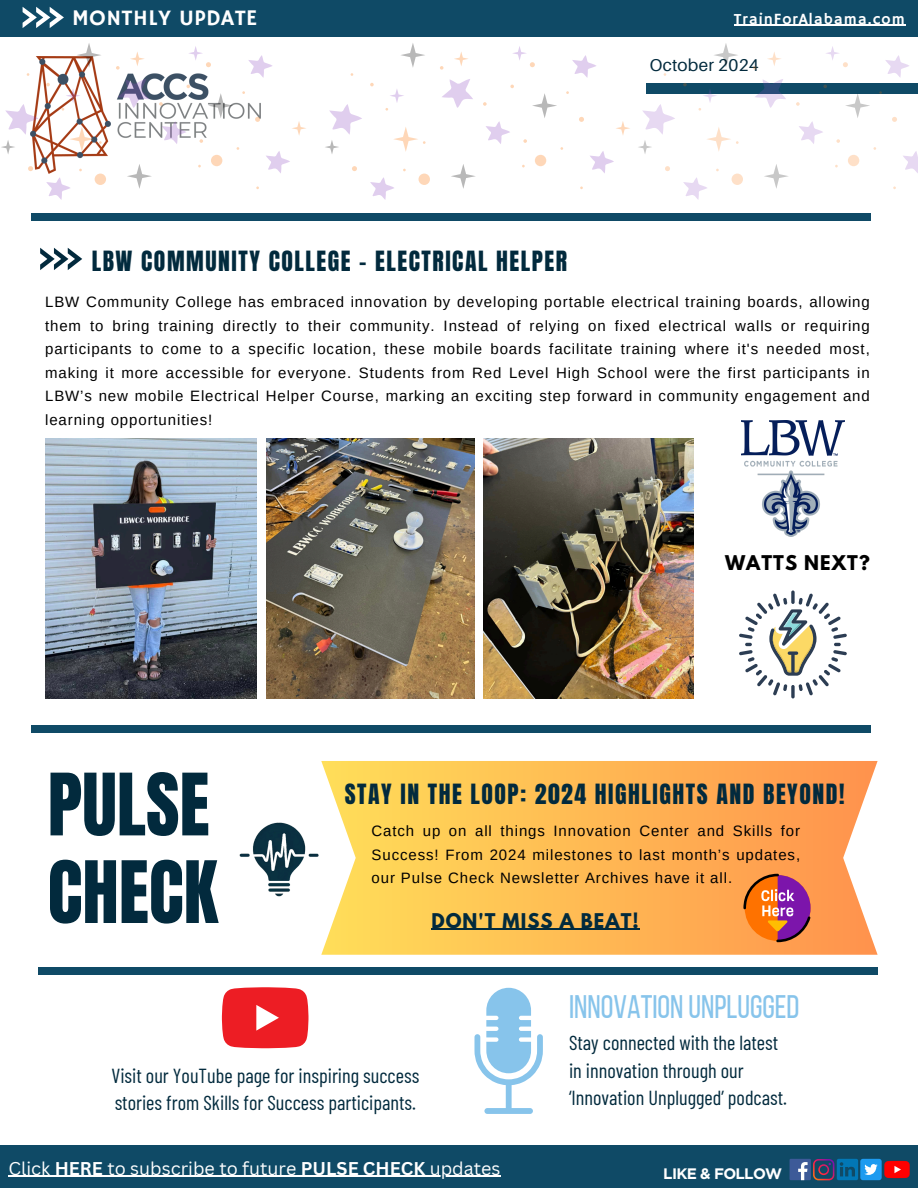
<style>
.page{position:relative;width:918px;height:1188px;background:#fff}
.page>*{position:absolute;margin:0;border:0;box-sizing:border-box;transform-origin:0 0}
.t1{font:73.05px/87.6px "Anton";color:#022a3d}
.t2{font:32.55px "Bebas Neue";color:#87c4eb}
.t3{font:23.7px "Anton";letter-spacing:.065em;color:#022a3d}
.t4{font:22.35px "Hammersmith One";letter-spacing:.015em;color:#fff}
.t5{font:20.25px/27.5px "Barlow Condensed";color:#022a3d}
.t6{font:18px "Canva Sans";color:#fff}
.t7{font:700 18px "League Spartan";letter-spacing:.06em;color:#022a3d}
.t8{font:700 18px "League Spartan";letter-spacing:.06em;color:#000}
.t9{font:17.1px "Aileron";letter-spacing:.015em;color:#022a3d}
.t10{font:15.6px "Hammersmith One";letter-spacing:.065em;color:#fff}
.t11{font:700 15.15px "Gotham";letter-spacing:-.045em;color:#fff}
.t12{font:15px/23.7px "Arimo";letter-spacing:.06em;color:#000;text-align:justify}
.s1{font-weight:700}
</style>
<div class="page">
<div style="left:646px;top:84px;width:272px;height:10px;background:#0f4a66"></div>
<div style="left:0;top:0;width:918px;height:37px;background:#0f4a66"></div>
<svg style="left:23px;top:7px;width:41px;height:21px"></svg>
<div style="left:0;top:1145px;width:918px;height:43px;background:#0f4a66"></div>
<img style="left:33px;top:56px;width:228px;height:117px">
<div style="left:790px;top:1159px;width:21px;height:21px;background:#3d5a98"></div>
<svg style="left:798px;top:1159px;width:60px;height:21px"></svg>
<div style="left:860px;top:1159px;width:22px;height:21px;background:#1d9bf0;border-radius:3px"></div>
<svg style="left:864px;top:1164px;width:14px;height:11px"></svg>
<img style="left:884px;top:1160px;width:25px;height:19px">
<div style="left:38px;top:967px;width:840px;height:8px;background:#0f4a66"></div>
<svg style="left:474px;top:988px;width:69px;height:126px"></svg>
<svg style="left:222px;top:987px;width:86px;height:61px;background:#ee363c"></svg>
<svg style="left:266px;top:151px;width:24px;height:22px"></svg>
<svg style="left:46px;top:177px;width:24px;height:23px"></svg>
<svg style="left:248px;top:55px;width:25px;height:23px"></svg>
<svg style="left:162px;top:121px;width:24px;height:23px"></svg>
<svg style="left:118px;top:79px;width:31px;height:29px"></svg>
<svg style="left:255px;top:117px;width:5px;height:5px"></svg>
<svg style="left:28px;top:166px;width:5px;height:5px"></svg>
<div style="left:211px;top:155px;width:11px;height:11px;background:#fed7b8;border-radius:50%"></div>
<div style="left:95px;top:174px;width:11px;height:11px;background:#fed7b8;border-radius:50%"></div>
<svg style="left:200px;top:139px;width:3px;height:4px"></svg>
<svg style="left:159px;top:102px;width:4px;height:4px"></svg>
<svg style="left:46px;top:83px;width:4px;height:3px"></svg>
<svg style="left:186px;top:85px;width:4px;height:3px"></svg>
<svg style="left:116px;top:66px;width:4px;height:4px"></svg>
<svg style="left:208px;top:93px;width:25px;height:25px"></svg>
<svg style="left:127px;top:164px;width:25px;height:25px"></svg>
<svg style="left:69px;top:127px;width:33px;height:25px"></svg>
<svg style="left:76px;top:43px;width:26px;height:25px"></svg>
<svg style="left:292px;top:121px;width:14px;height:14px"></svg>
<svg style="left:188px;top:46px;width:23px;height:21px"></svg>
<svg style="left:62px;top:88px;width:19px;height:23px"></svg>
<svg style="left:130px;top:52px;width:15px;height:14px"></svg>
<svg style="left:1px;top:104px;width:37px;height:51px"></svg>
<svg style="left:590px;top:151px;width:24px;height:22px"></svg>
<svg style="left:370px;top:177px;width:24px;height:23px"></svg>
<svg style="left:572px;top:55px;width:24px;height:23px"></svg>
<svg style="left:486px;top:121px;width:24px;height:23px"></svg>
<svg style="left:442px;top:79px;width:31px;height:29px"></svg>
<svg style="left:579px;top:117px;width:5px;height:5px"></svg>
<svg style="left:352px;top:166px;width:5px;height:5px"></svg>
<div style="left:535px;top:155px;width:11px;height:11px;background:#fed7b8;border-radius:50%"></div>
<div style="left:419px;top:174px;width:11px;height:11px;background:#fed7b8;border-radius:50%"></div>
<svg style="left:523px;top:139px;width:4px;height:4px"></svg>
<svg style="left:483px;top:102px;width:4px;height:4px"></svg>
<svg style="left:370px;top:83px;width:4px;height:3px"></svg>
<svg style="left:510px;top:85px;width:4px;height:3px"></svg>
<svg style="left:440px;top:66px;width:3px;height:4px"></svg>
<svg style="left:532px;top:93px;width:25px;height:25px"></svg>
<svg style="left:451px;top:164px;width:25px;height:25px"></svg>
<svg style="left:394px;top:127px;width:32px;height:25px"></svg>
<svg style="left:401px;top:43px;width:24px;height:24px"></svg>
<svg style="left:616px;top:121px;width:14px;height:14px"></svg>
<svg style="left:513px;top:46px;width:22px;height:21px"></svg>
<svg style="left:385px;top:89px;width:19px;height:22px"></svg>
<svg style="left:454px;top:52px;width:14px;height:14px"></svg>
<svg style="left:325px;top:104px;width:37px;height:50px"></svg>
<svg style="left:903px;top:151px;width:15px;height:22px"></svg>
<svg style="left:683px;top:177px;width:24px;height:23px"></svg>
<svg style="left:885px;top:55px;width:24px;height:23px"></svg>
<svg style="left:799px;top:121px;width:24px;height:23px"></svg>
<svg style="left:754px;top:79px;width:32px;height:29px"></svg>
<svg style="left:892px;top:117px;width:5px;height:5px"></svg>
<svg style="left:665px;top:166px;width:5px;height:5px"></svg>
<div style="left:848px;top:155px;width:11px;height:11px;background:#fee0c8;border-radius:50%"></div>
<div style="left:732px;top:174px;width:11px;height:11px;background:#fee0c8;border-radius:50%"></div>
<svg style="left:836px;top:139px;width:4px;height:4px"></svg>
<svg style="left:796px;top:102px;width:4px;height:4px"></svg>
<svg style="left:683px;top:83px;width:4px;height:3px"></svg>
<svg style="left:753px;top:66px;width:4px;height:4px"></svg>
<svg style="left:845px;top:94px;width:25px;height:24px"></svg>
<svg style="left:764px;top:164px;width:24px;height:25px"></svg>
<svg style="left:707px;top:127px;width:32px;height:24px"></svg>
<svg style="left:714px;top:43px;width:24px;height:24px"></svg>
<svg style="left:826px;top:46px;width:22px;height:21px"></svg>
<svg style="left:698px;top:90px;width:19px;height:21px"></svg>
<svg style="left:767px;top:52px;width:14px;height:14px"></svg>
<svg style="left:638px;top:104px;width:37px;height:50px"></svg>
<div style="left:31px;top:214px;width:839px;height:7px;background:#0f4a66"></div>
<svg style="left:40px;top:248px;width:42px;height:22px"></svg>
<img style="left:483px;top:439px;width:211px;height:260px">
<img style="left:266px;top:439px;width:208px;height:259px">
<img style="left:45px;top:439px;width:212px;height:260px">
<img style="left:742px;top:421px;width:102px;height:116px">
<svg style="left:791px;top:685px;width:4px;height:13px"></svg>
<svg style="left:739px;top:593px;width:108px;height:102px"></svg>
<div style="left:32px;top:726px;width:839px;height:7px;background:#0f4a66"></div>
<svg style="left:321px;top:761px;width:557px;height:194px;background:#febd5e"></svg>
<img style="left:239px;top:819px;width:83px;height:80px">
<svg style="left:743px;top:874px;width:68px;height:68px;background:#c86559"></svg>
<hr style="left:734px;top:25px;width:172px;height:1px;background:#fff">
<hr style="left:9px;top:1176px;width:46px;height:1px;background:#fff">
<hr style="left:55px;top:1176px;width:48px;height:1px;background:#fff">
<hr style="left:103px;top:1176px;width:198px;height:1px;background:#fff">
<hr style="left:301px;top:1176px;width:124px;height:1px;background:#fff">
<hr style="left:425px;top:1176px;width:76px;height:1px;background:#fff">
<hr style="left:431px;top:929px;width:209px;height:1px;background:#022a3d">
<p class="t4" style="left:72px;top:5px;width:187px">MONTHLY UPDATE</p>
<p class="t10" style="left:734px;top:10px;width:172px">TrainForAlabama.com</p>
<p class="t9" style="left:650px;top:55px;width:110px">October 2024</p>
<p class="t3" style="left:92px;top:244px;width:477px">LBW COMMUNITY COLLEGE - ELECTRICAL HELPER</p>
<p class="t12" style="left:45px;top:290px;width:826px">LBW Community College has embraced innovation by developing portable electrical training boards, allowing them to bring training directly to their community. Instead of relying on fixed electrical walls or requiring participants to come to a specific location, these mobile boards facilitate training where it's needed most, making it more accessible for everyone. Students from Red Level High School were the first participants in LBW’s new mobile Electrical Helper Course, marking an exciting step forward in community engagement and learning opportunities!</p>
<h1 class="t1" style="left:48px;top:762px;width:172px">PULSE<br>CHECK</h1>
<h4 class="t8" style="left:725px;top:554px;width:146px">WATTS NEXT?</h4>
<h2 class="t3" style="left:345px;top:777px;width:501px">STAY IN THE LOOP: 2024 HIGHLIGHTS AND BEYOND!</h2>
<p class="t12" style="left:372px;top:819px;width:430px">Catch up on all things Innovation Center and Skills for Success! From 2024 milestones to last month’s updates, our Pulse Check Newsletter Archives have it all.</p>
<p class="t7" style="left:431px;top:911px;width:209px">DON'T MISS A BEAT!</p>
<p class="t5" style="left:111px;top:1061px;width:309px">Visit our YouTube page for inspiring success stories from Skills for Success participants.</p>
<h4 class="t6" style="left:9px;top:1155px;width:493px">Click <span class="s1">HERE</span> to subscribe to future <span class="s1">PULSE CHECK</span> updates</h4>
<p class="t2" style="left:569px;top:993px;width:232px">INNOVATION UNPLUGGED</p>
<p class="t5" style="left:569px;top:1029px;width:211px">Stay connected with the latest</p>
<p class="t5" style="left:569px;top:1056px;width:220px">in innovation through our ‘Innovation Unplugged’ podcast.</p>
<p class="t11" style="left:663px;top:1164px;width:121px">LIKE &amp; FOLLOW</p>
</div>
